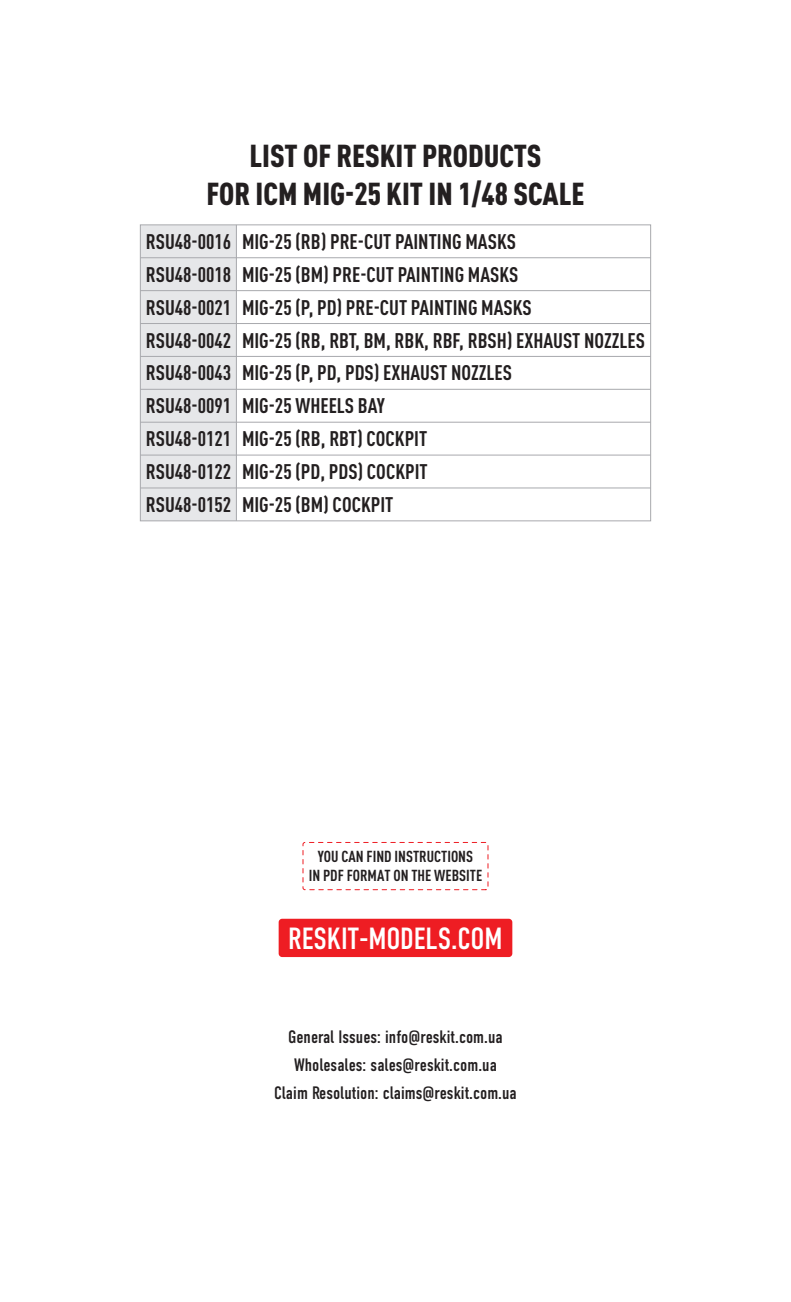
<style>
.page{position:relative;width:791px;height:1302px;background:#fff}
.page>*{position:absolute;margin:0;border:0;box-sizing:border-box;transform-origin:0 0}
.t1{font:900 condensed 31.28px/37.6px "DIN Pro";color:#231f20;text-align:center}
.t2{font:30.6px "DIN Condensed C";letter-spacing:-.01em;color:#fff}
.t3{font:700 condensed 20.93px/32.9px "DIN Pro";color:#231f20}
.t4{font:18px/28.3px "DIN Condensed C";color:#231f20;text-align:center}
.t5{font:700 condensed 15.75px/18.9px "DIN Pro";color:#231f20;text-align:center}
</style>
<div class="page">
<div style="left:303px;top:842px;width:185px;height:47px;border:1px dashed #ee1d23;border-radius:2px"></div>
<div style="left:279px;top:918px;width:233px;height:38px;background:#ee1d23;border-radius:4px"></div>
<div style="left:140px;top:225px;width:96px;height:296px;background:#e6e7e9"></div>
<div style="left:140px;top:224px;width:511px;height:297px;border:1px solid #a8a9ad"></div>
<hr style="left:236px;top:225px;width:1px;height:296px;background:#a8a9ad">
<hr style="left:140px;top:257px;width:511px;height:1px;background:#a8a9ad">
<hr style="left:140px;top:290px;width:511px;height:1px;background:#a8a9ad">
<hr style="left:140px;top:323px;width:511px;height:1px;background:#a8a9ad">
<hr style="left:140px;top:356px;width:511px;height:1px;background:#a8a9ad">
<hr style="left:140px;top:389px;width:511px;height:1px;background:#a8a9ad">
<hr style="left:140px;top:422px;width:511px;height:1px;background:#a8a9ad">
<hr style="left:140px;top:454px;width:511px;height:1px;background:#a8a9ad">
<hr style="left:140px;top:487px;width:511px;height:1px;background:#a8a9ad">
<h1 class="t1" style="left:207px;top:134px;width:379px">LIST OF RESKIT PRODUCTS<br>FOR IСM MIG-25 KIT IN 1/48 SCALE</h1>
<p class="t3" style="left:146px;top:223px;width:501px">RSU48-0016 MIG-25 (RB) PRE-CUT PAINTING MASKS<br>RSU48-0018 MIG-25 (BM) PRE-CUT PAINTING MASKS<br>RSU48-0021 MIG-25 (P, PD) PRE-CUT PAINTING MASKS<br>RSU48-0042 MIG-25 (RB, RBT, BM, RBK, RBF, RBSH) EXHAUST NOZZLES RSU48-0043 MIG-25 (P, PD, PDS) EXHAUST NOZZLES<br>RSU48-0091 MIG-25 WHEELS BAY<br>RSU48-0121 MIG-25 (RB, RBT) COCKPIT<br>RSU48-0122 MIG-25 (PD, PDS) COCKPIT<br>RSU48-0152 MIG-25 (BM) COCKPIT</p>
<p class="t5" style="left:309px;top:845px;width:175px">YOU CAN FIND INSTRUCTIONS<br>IN PDF FORMAT ON THE WEBSITE</p>
<h2 class="t2" style="left:288px;top:922px;width:216px">RESKIT-MODELS.COM</h2>
<p class="t4" style="left:274px;top:1022px;width:244px">General Issues: info@reskit.com.ua<br>Wholesales: sales@reskit.com.ua<br>Claim Resolution: claims@reskit.com.ua</p>
</div>
